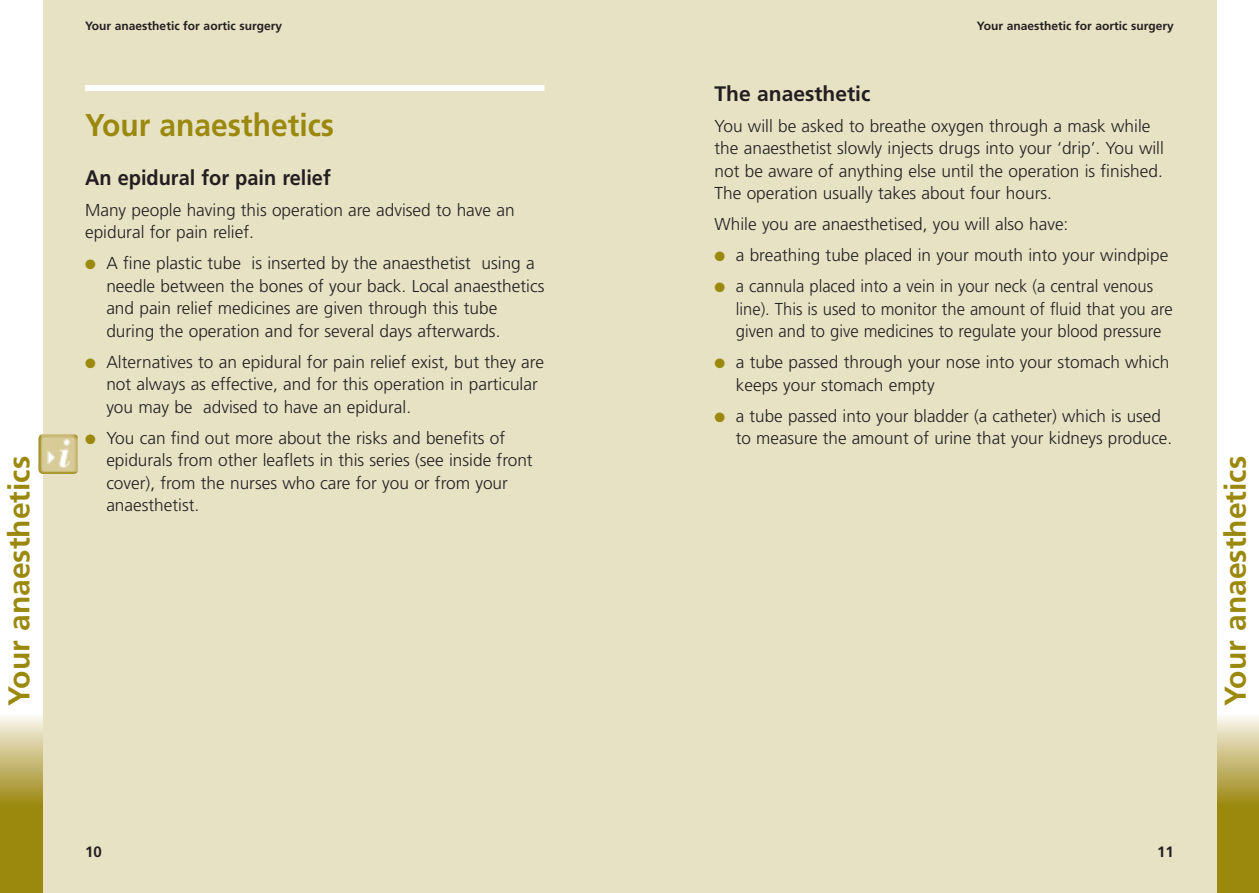
<style>
.page{position:relative;width:1259px;height:893px;background:#fff}
.page>*{position:absolute;margin:0;border:0;box-sizing:border-box;transform-origin:0 0}
.t1{font:700 31.5px "Frutiger";color:#9b890e;scale:.95 1}
.t2{font:700 30px "Frutiger";color:#9b890e}
.t3{font:700 21px "Frutiger";color:#231f20;scale:.95 1}
.t4{font:700 21px "Frutiger";color:#231f20}
.t5{font:300 17.25px/22.5px "Frutiger";color:#231f20}
.t6{font:300 17.25px/22.5px "Frutiger";color:#231f20;scale:.96 1}
.t7{font:700 15px "Frutiger";color:#231f20}
.t8{font:700 12px "Frutiger";color:#231f20}
.s1{color:#9b890e}
</style>
<div class="page">
<div style="left:1216px;top:804px;width:43px;height:89px;background:#9b890e"></div>
<div style="left:1216px;top:714px;width:43px;height:90px;background:linear-gradient(to bottom,#fbf8f1,#9e8916)"></div>
<div style="left:43px;top:0;width:1173px;height:893px;background:#e7e2c4"></div>
<div style="left:0;top:804px;width:43px;height:89px;background:#9b890e"></div>
<div style="left:0;top:714px;width:43px;height:90px;background:linear-gradient(to bottom,#fbf8f1,#9e8916)"></div>
<div style="left:85px;top:85px;width:459px;height:6px;background:#fff"></div>
<img style="left:38px;top:434px;width:40px;height:40px">
<h2 class="t2" style="left:7px;top:706px;width:251px;rotate:-90deg">Your anaesthetics</h2>
<p class="t8" style="left:85px;top:21px;width:198px">Your anaesthetic for aortic surgery</p>
<h1 class="t1" style="left:85px;top:112px;width:264px">Your anaesthetics</h1>
<p class="t3" style="left:85px;top:169px;width:260px">An epidural for pain relief</p>
<p class="t5" style="left:85px;top:200px;width:431px">Many people having this operation are advised to have an epidural for pain relief.</p>
<p class="t5" style="left:106px;top:253px;width:439px;text-indent:-21px"><span class="s1">●</span> A fine plastic tube is inserted by the anaesthetist using a needle between the bones of your back. Local anaesthetics and pain relief medicines are given through this tube during the operation and for several days afterwards.</p>
<p class="t5" style="left:106px;top:352px;width:439px;text-indent:-21px"><span class="s1">●</span> Alternatives to an epidural for pain relief exist, but they are not always as effective, and for this operation in particular you may be advised to have an epidural.</p>
<p class="t5" style="left:106px;top:428px;width:428px;text-indent:-21px"><span class="s1">●</span> You can find out more about the risks and benefits of epidurals from other leaflets in this series (see inside front cover), from the nurses who care for you or from your anaesthetist.</p>
<p class="t7" style="left:85px;top:846px;width:18px">10</p>
<p class="t8" style="left:977px;top:21px;width:198px">Your anaesthetic for aortic surgery</p>
<p class="t4" style="left:714px;top:85px;width:157px">The anaesthetic</p>
<p class="t5" style="left:714px;top:116px;width:451px">You will be asked to breathe oxygen through a mask while the anaesthetist slowly injects drugs into your ‘drip’. You will not be aware of anything else until the operation is finished.<br>The operation usually takes about four hours.</p>
<p class="t5" style="left:714px;top:214px;width:355px">While you are anaesthetised, you will also have:</p>
<p class="t5" style="left:714px;top:245px;width:455px"><span class="s1">●</span> a breathing tube placed in your mouth into your windpipe</p>
<p class="t6" style="left:736px;top:276px;width:456px;text-indent:-21px"><span class="s1">●</span> a cannula placed into a vein in your neck (a central venous line). This is used to monitor the amount of fluid that you are given and to give medicines to regulate your blood pressure</p>
<p class="t5" style="left:736px;top:352px;width:435px;text-indent:-21px"><span class="s1">●</span> a tube passed through your nose into your stomach which keeps your stomach empty</p>
<p class="t5" style="left:736px;top:406px;width:438px;text-indent:-21px"><span class="s1">●</span> a tube passed into your bladder (a catheter) which is used to measure the amount of urine that your kidneys produce.</p>
<h2 class="t2" style="left:1223px;top:706px;width:251px;rotate:-90deg">Your anaesthetics</h2>
<p class="t7" style="left:1157px;top:846px;width:18px">11</p>
</div>
